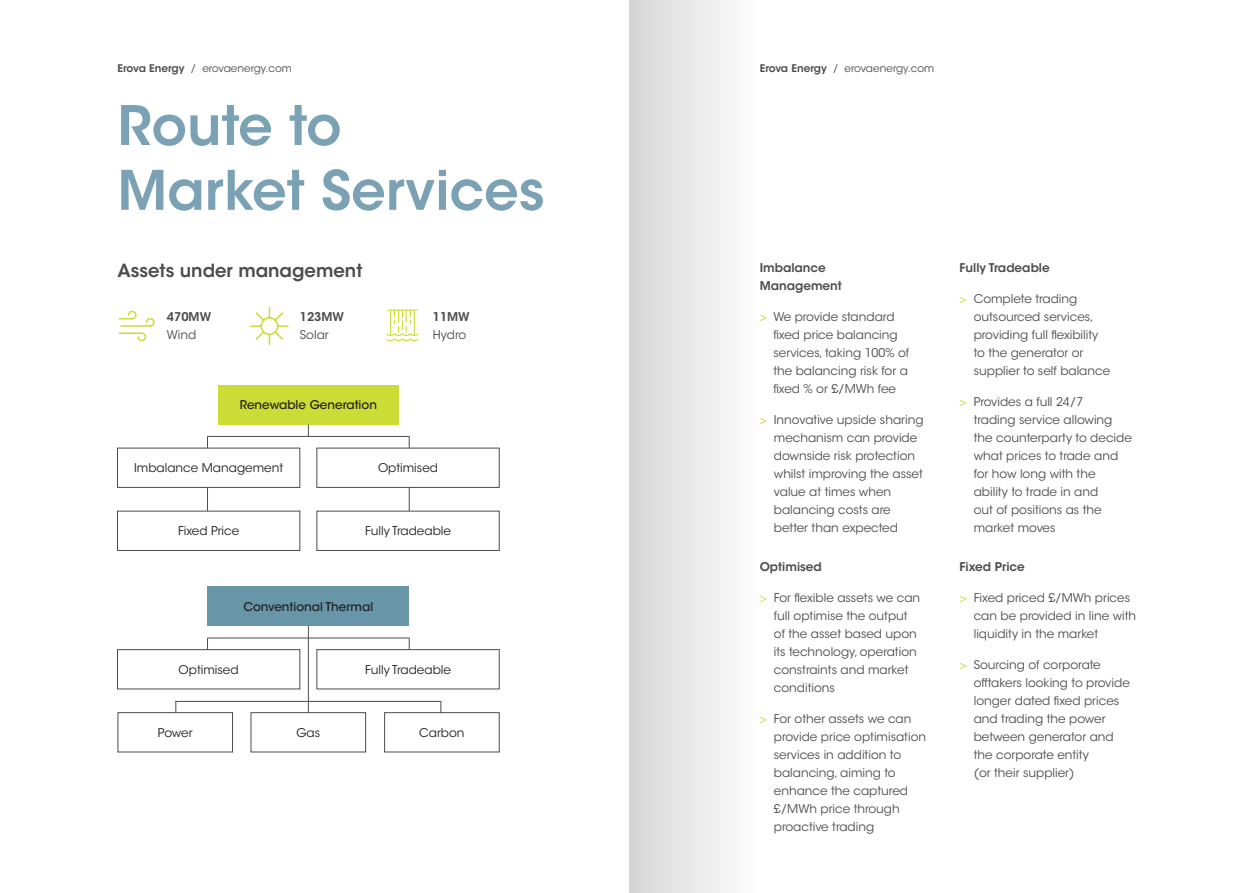
<style>
.page{position:relative;width:1259px;height:893px;background:#fff}
.page>*{position:absolute;margin:0;border:0;box-sizing:border-box;transform-origin:0 0}
.t1{font:600 54px/64.8px "ITC Avant Garde Std";color:#7ba1b4}
.t2{font:600 18px "ITC Avant Garde Std";color:#4b4c4d}
.t3{font:12px/18px "ITC Avant Garde Std";color:#4b4c4d}
.t4{font:12px "ITC Avant Garde Std";color:#231f20}
.t5{font:600 12px/18px "ITC Avant Garde Std";color:#4b4c4d}
.t6{font:500 12px "ITC Avant Garde Std";color:#231f20}
.t7{font:10.5px "ITC Avant Garde Std";color:#4b4c4d}
.s1{font-weight:600}
.s2{color:#ccdc37}
</style>
<div class="page">
<hr style="left:387px;top:309px;width:31px;height:2px;background:#ccdc37">
<svg style="left:386px;top:310px;width:33px;height:31px"></svg>
<svg style="left:250px;top:307px;width:39px;height:39px"></svg>
<svg style="left:118px;top:310px;width:37px;height:32px"></svg>
<div style="left:218px;top:385px;width:181px;height:39px;background:#ccdc37"></div>
<div style="left:207px;top:587px;width:202px;height:39px;background:#6796a9"></div>
<div style="left:117px;top:448px;width:183px;height:40px;border:1px solid #4b4c4d"></div>
<div style="left:117px;top:649px;width:183px;height:40px;border:1px solid #4b4c4d"></div>
<div style="left:117px;top:511px;width:183px;height:40px;border:1px solid #4b4c4d"></div>
<div style="left:118px;top:712px;width:115px;height:40px;border:1px solid #4b4c4d"></div>
<div style="left:251px;top:712px;width:115px;height:40px;border:1px solid #4b4c4d"></div>
<div style="left:384px;top:712px;width:115px;height:40px;border:1px solid #4b4c4d"></div>
<div style="left:316px;top:448px;width:183px;height:40px;border:1px solid #4b4c4d"></div>
<div style="left:316px;top:649px;width:183px;height:40px;border:1px solid #4b4c4d"></div>
<div style="left:316px;top:511px;width:183px;height:40px;border:1px solid #4b4c4d"></div>
<hr style="left:207px;top:436px;width:202px;height:1px;background:#4b4c4d">
<hr style="left:207px;top:638px;width:202px;height:1px;background:#4b4c4d">
<hr style="left:175px;top:701px;width:266px;height:1px;background:#4b4c4d">
<svg style="left:308px;top:424px;width:1px;height:12px"></svg>
<svg style="left:308px;top:626px;width:1px;height:12px"></svg>
<hr style="left:308px;top:638px;width:1px;height:75px;background:#4b4c4d">
<svg style="left:409px;top:638px;width:1px;height:12px"></svg>
<svg style="left:409px;top:487px;width:1px;height:24px"></svg>
<svg style="left:207px;top:487px;width:1px;height:24px"></svg>
<svg style="left:207px;top:638px;width:1px;height:12px"></svg>
<svg style="left:175px;top:701px;width:1px;height:12px"></svg>
<div style="left:629px;top:0;width:131px;height:893px;background:linear-gradient(to right,#d5d5d6,#fefefe)"></div>
<p class="t7" style="left:117px;top:61px;width:176px"><span class="s1">Erova Energy</span> / erovaenergy.com</p>
<h1 class="t1" style="left:117px;top:93px;width:429px">Route to<br>Market Services</h1>
<h2 class="t2" style="left:117px;top:259px;width:246px">Assets under management</h2>
<p class="t5" style="left:167px;top:307px;width:46px">470MW</p>
<p class="t3" style="left:167px;top:326px;width:31px">Wind</p>
<p class="t5" style="left:300px;top:307px;width:46px">123MW</p>
<p class="t3" style="left:300px;top:326px;width:30px">Solar</p>
<p class="t6" style="left:240px;top:397px;width:139px">Renewable Generation</p>
<p class="t5" style="left:433px;top:307px;width:38px">11MW</p>
<p class="t3" style="left:433px;top:326px;width:35px">Hydro</p>
<p class="t4" style="left:134px;top:461px;width:150px">Imbalance Management</p>
<p class="t4" style="left:178px;top:524px;width:63px">Fixed Price</p>
<p class="t4" style="left:378px;top:461px;width:62px">Optimised</p>
<p class="t4" style="left:365px;top:524px;width:87px">Fully Tradeable</p>
<p class="t6" style="left:243px;top:599px;width:131px">Conventional Thermal</p>
<p class="t4" style="left:179px;top:662px;width:62px">Optimised</p>
<p class="t4" style="left:365px;top:662px;width:87px">Fully Tradeable</p>
<p class="t4" style="left:158px;top:725px;width:36px">Power</p>
<p class="t4" style="left:296px;top:725px;width:25px">Gas</p>
<p class="t4" style="left:419px;top:725px;width:47px">Carbon</p>
<p class="t7" style="left:760px;top:61px;width:176px"><span class="s1">Erova Energy</span> / erovaenergy.com</p>
<p class="t5" style="left:760px;top:259px;width:84px">Imbalance<br>Management</p>
<p class="t3" style="left:773px;top:308px;width:137px;text-indent:-14px"><span class="s2">&gt;</span> We provide standard fixed price balancing services, taking 100% of the balancing risk for a fixed % or £/MWh fee</p>
<p class="t3" style="left:774px;top:411px;width:151px;text-indent:-14px"><span class="s2">&gt;</span> Innovative upside sharing mechanism can provide downside risk protection whilst improving the asset value at times when balancing costs are better than expected</p>
<p class="t5" style="left:760px;top:558px;width:64px">Optimised</p>
<p class="t3" style="left:774px;top:589px;width:148px;text-indent:-14px"><span class="s2">&gt;</span> For flexible assets we can full optimise the output of the asset based upon its technology, operation constraints and market conditions</p>
<p class="t3" style="left:774px;top:709px;width:154px;text-indent:-14px"><span class="s2">&gt;</span> For other assets we can provide price optimisation services in addition to balancing, aiming to enhance the captured £/MWh price through proactive trading</p>
<p class="t5" style="left:959px;top:259px;width:92px">Fully Tradeable</p>
<p class="t3" style="left:973px;top:290px;width:138px;text-indent:-14px"><span class="s2">&gt;</span> Complete trading outsourced services, providing full flexibility to the generator or supplier to self balance</p>
<p class="t3" style="left:973px;top:393px;width:160px;text-indent:-14px"><span class="s2">&gt;</span> Provides a full 24/7<br>trading service allowing the counterparty to decide what prices to trade and for how long with the ability to trade in and<br>out of positions as the market moves</p>
<p class="t5" style="left:959px;top:558px;width:67px">Fixed Price</p>
<p class="t3" style="left:973px;top:589px;width:164px;text-indent:-14px"><span class="s2">&gt;</span> Fixed priced £/MWh prices can be provided in line with liquidity in the market</p>
<p class="t3" style="left:973px;top:655px;width:158px;text-indent:-14px"><span class="s2">&gt;</span> Sourcing of corporate offtakers looking to provide longer dated fixed prices and trading the power between generator and the corporate entity<br>(or their supplier)</p>
</div>
